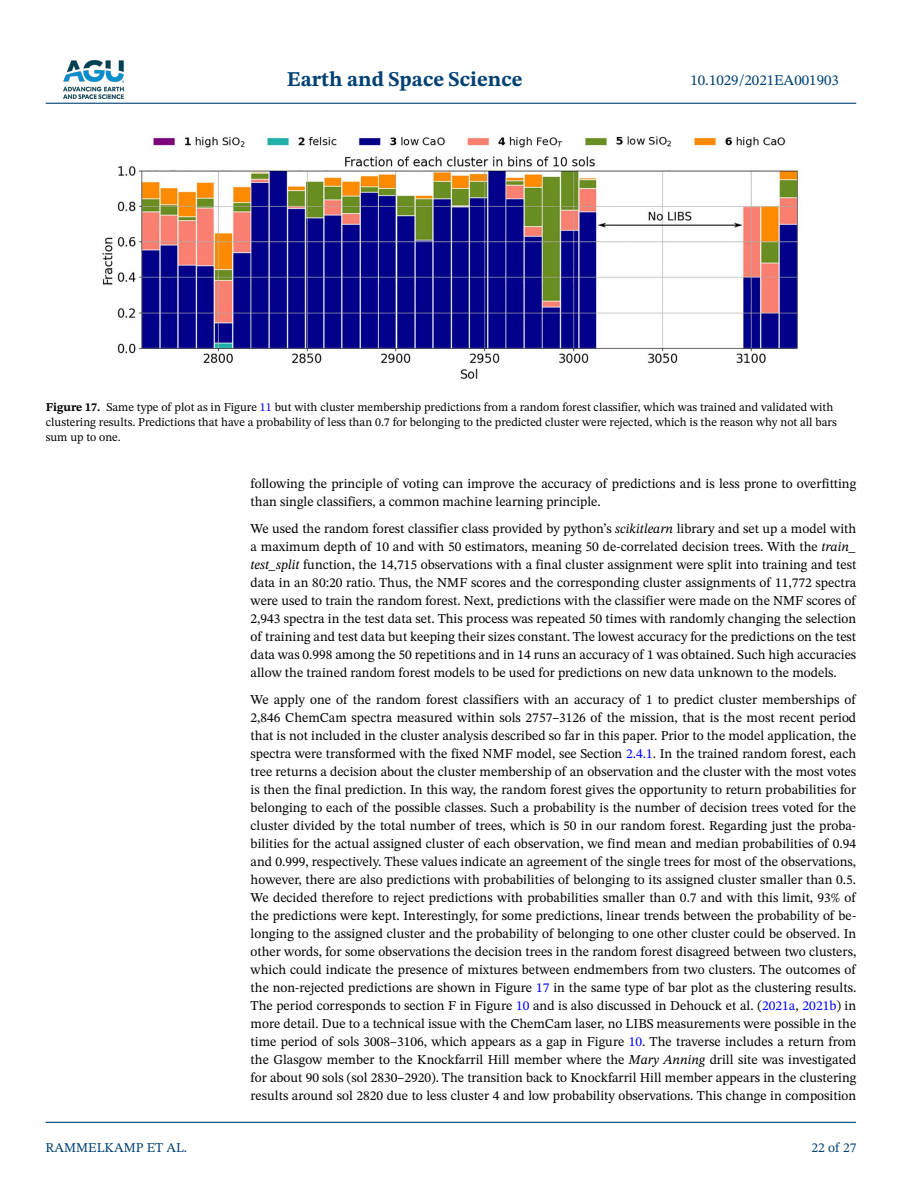
<style>
.page{position:relative;width:902px;height:1183px;background:#fff}
.page>*{position:absolute;margin:0;border:0;box-sizing:border-box;transform-origin:0 0}
.t1{font:700 21px "STIX Two Text";color:#004174}
.t2{font:15px "STIX Two Text";color:#004174}
.t3{font:13.5px/18px "STIX Two Text";color:#000;text-align:justify}
.t4{font:13.5px "STIX Two Text";color:#004174}
.t5{font:12px/15px "STIX Two Text";color:#000}
.s1{font-weight:700}
.s2{color:#00f}
.s3{font-style:italic}
</style>
<div class="page">
<img style="left:63px;top:60px;width:60px;height:39px">
<hr style="left:46px;top:103px;width:810px;height:1px;background:#004174">
<hr style="left:45px;top:1121px;width:810px;height:1px;background:#004174">
<img style="left:102px;top:136px;width:696px;height:243px">
<h1 class="t1" style="left:287px;top:64px;width:237px">Earth and Space Science</h1>
<p class="t2" style="left:690px;top:69px;width:150px">10.1029/2021EA001903</p>
<p class="t5" style="left:46px;top:399px;width:792px"><span class="s1">Figure 17.</span> Same type of plot as in Figure <span class="s2">11</span> but with cluster membership predictions from a random forest classifier, which was trained and validated with clustering results. Predictions that have a probability of less than 0.7 for belonging to the predicted cluster were rejected, which is the reason why not all bars sum up to one.</p>
<p class="t4" style="left:45px;top:1137px;width:143px">RAMMELKAMP ET AL.</p>
<p class="t3" style="left:250px;top:474px;width:607px">following the principle of voting can improve the accuracy of predictions and is less prone to overfitting than single classifiers, a common machine learning principle.</p>
<p class="t3" style="left:250px;top:519px;width:607px">We used the random forest classifier class provided by python’s <span class="s3">scikitlearn</span> library and set up a model with a maximum depth of 10 and with 50 estimators, meaning 50 de-correlated decision trees. With the <span class="s3">train_ test_split</span> function, the 14,715 observations with a final cluster assignment were split into training and test data in an 80:20 ratio. Thus, the NMF scores and the corresponding cluster assignments of 11,772 spectra were used to train the random forest. Next, predictions with the classifier were made on the NMF scores of 2,943 spectra in the test data set. This process was repeated 50 times with randomly changing the selection of training and test data but keeping their sizes constant. The lowest accuracy for the predictions on the test data was 0.998 among the 50 repetitions and in 14 runs an accuracy of 1 was obtained. Such high accuracies allow the trained random forest models to be used for predictions on new data unknown to the models.</p>
<p class="t3" style="left:250px;top:690px;width:607px">We apply one of the random forest classifiers with an accuracy of 1 to predict cluster memberships of 2,846 ChemCam spectra measured within sols 2757–3126 of the mission, that is the most recent period that is not included in the cluster analysis described so far in this paper. Prior to the model application, the spectra were transformed with the fixed NMF model, see Section <span class="s2">2.4.1</span>. In the trained random forest, each tree returns a decision about the cluster membership of an observation and the cluster with the most votes is then the final prediction. In this way, the random forest gives the opportunity to return probabilities for belonging to each of the possible classes. Such a probability is the number of decision trees voted for the cluster divided by the total number of trees, which is 50 in our random forest. Regarding just the proba&shy;bilities for the actual assigned cluster of each observation, we find mean and median probabilities of 0.94 and 0.999, respectively. These values indicate an agreement of the single trees for most of the observations, however, there are also predictions with probabilities of belonging to its assigned cluster smaller than 0.5.<br>We decided therefore to reject predictions with probabilities smaller than 0.7 and with this limit, 93% of the predictions were kept. Interestingly, for some predictions, linear trends between the probability of be&shy;longing to the assigned cluster and the probability of belonging to one other cluster could be observed. In other words, for some observations the decision trees in the random forest disagreed between two clusters, which could indicate the presence of mixtures between endmembers from two clusters. The outcomes of the non-rejected predictions are shown in Figure <span class="s2">17</span> in the same type of bar plot as the clustering results.<br>The period corresponds to section F in Figure <span class="s2">10</span> and is also discussed in Dehouck et al. (<span class="s2">2021a</span>, <span class="s2">2021b</span>) in more detail. Due to a technical issue with the ChemCam laser, no LIBS measurements were possible in the time period of sols 3008–3106, which appears as a gap in Figure <span class="s2">10</span>. The traverse includes a return from the Glasgow member to the Knockfarril Hill member where the <span class="s3">Mary Anning</span> drill site was investigated for about 90 sols (sol 2830–2920). The transition back to Knockfarril Hill member appears in the clustering results around sol 2820 due to less cluster 4 and low probability observations. This change in composition</p>
<p class="t4" style="left:811px;top:1137px;width:46px">22 of 27</p>
</div>
